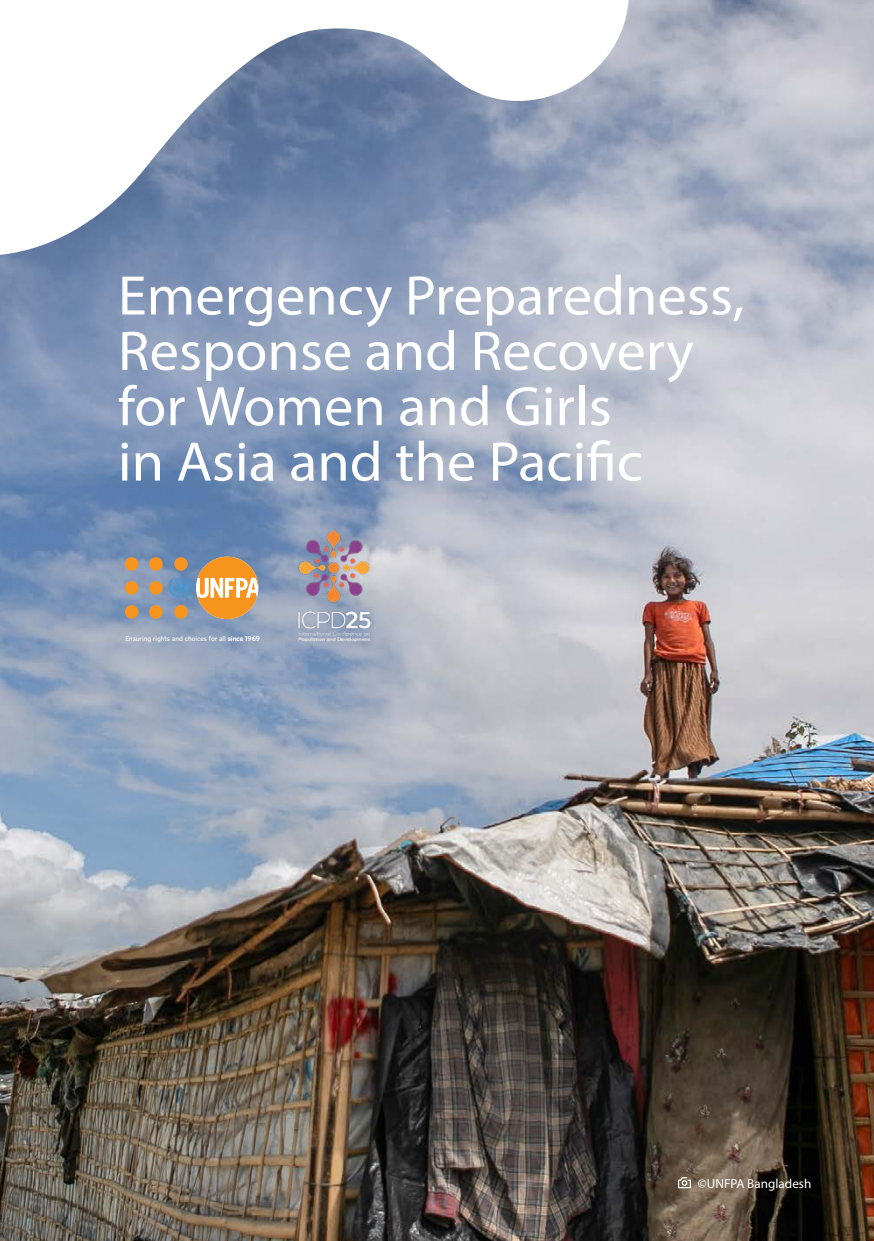
<style>
.page{position:relative;width:874px;height:1241px;background:#fff}
.page>*{position:absolute;margin:0;border:0;box-sizing:border-box;transform-origin:0 0}
.t1{font:56.18px/55.3px "Myriad Pro";color:#fff;scale:1.04 1}
.t2{font:13.12px "Myriad Pro";color:#fff}
.t3{font:600 6.48px "UNFPA";letter-spacing:-.01em;color:#fff}
.s1{font-weight:700}
</style>
<div class="page">
<img style="left:0;top:0;width:873px;height:1240px">
<div style="left:149px;top:581px;width:13px;height:13px;background:#f7941e;border-radius:50%"></div>
<div style="left:149px;top:605px;width:13px;height:13px;background:#f7941e;border-radius:50%"></div>
<div style="left:149px;top:557px;width:13px;height:13px;background:#f7941e;border-radius:50%"></div>
<div style="left:125px;top:581px;width:13px;height:13px;background:#f7941e;border-radius:50%"></div>
<div style="left:125px;top:605px;width:13px;height:13px;background:#f7941e;border-radius:50%"></div>
<div style="left:125px;top:557px;width:13px;height:13px;background:#f7941e;border-radius:50%"></div>
<svg style="left:168px;top:556px;width:90px;height:63px;background:#c1a07a"></svg>
<svg style="left:677px;top:1176px;width:13px;height:11px"></svg>
<img style="left:296px;top:531px;width:75px;height:110px">
<svg style="left:0;top:0;width:634px;height:256px"></svg>
<p class="t1" style="left:118px;top:267px;width:603px">Emergency Preparedness,<br>Response and Recovery for Women and Girls<br>in Asia and the Pacific</p>
<p class="t3" style="left:125px;top:633px;width:136px">Ensuring rights and choices for all <span class="s1">since 1969</span></p>
<p class="t2" style="left:697px;top:1175px;width:115px">©UNFPA Bangladesh</p>
</div>
